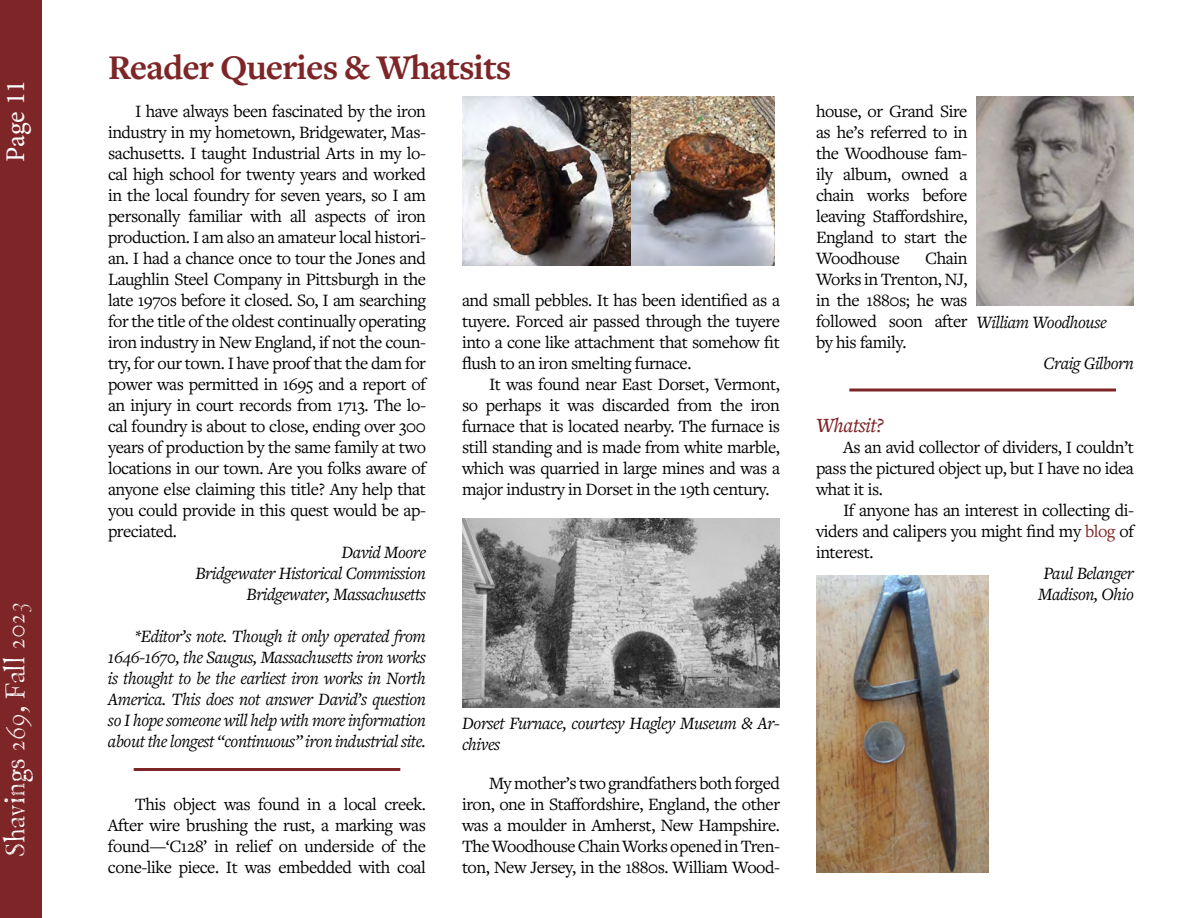
<style>
.page{position:relative;width:1188px;height:918px;background:#fff}
.page>*{position:absolute;margin:0;border:0;box-sizing:border-box;transform-origin:0 0}
.t1{font:700 36px "Freight Text Pro";letter-spacing:-.025em;color:#7e2527}
.t2{font:27px "P22 Franklin Caslon";color:#fff}
.t3{font:27px "Minion Pro";color:#fff}
.t4{font:italic 500 21px "Freight Text Pro";letter-spacing:-.025em;color:#7e2527}
.t5{font:18px/21px "Freight Text Pro";letter-spacing:-.025em;color:#000;text-align:justify}
.t6{font:italic 18px/21px "Freight Text Pro";letter-spacing:-.025em;color:#000}
.s1{color:#7e2527}
</style>
<div class="page">
<div style="left:0;top:0;width:42px;height:918px;background:#7e2527"></div>
<img style="left:462px;top:96px;width:312px;height:170px">
<img style="left:462px;top:518px;width:318px;height:190px">
<img style="left:976px;top:96px;width:158px;height:210px">
<hr style="left:134px;top:768px;width:266px;height:3px;background:#7e2527">
<svg style="left:849px;top:388px;width:267px;height:4px"></svg>
<img style="left:816px;top:575px;width:172px;height:298px">
<h2 class="t3" style="left:-3px;top:162px;width:84px;rotate:-90deg">Page 11</h2>
<h2 class="t2" style="left:1px;top:857px;width:256px;rotate:-90deg">Shavings 269, Fall 2023</h2>
<h1 class="t1" style="left:108px;top:43px;width:405px">Reader Queries &amp; Whatsits</h1>
<p class="t5" style="left:108px;top:100px;width:320px;text-indent:27px">I have always been fascinated by the iron industry in my hometown, Bridgewater, Mas&shy;sachusetts. I taught Industrial Arts in my lo&shy;cal high school for twenty years and worked in the local foundry for seven years, so I am personally familiar with all aspects of iron production. I am also an amateur local histori&shy;an. I had a chance once to tour the Jones and Laughlin Steel Company in Pittsburgh in the late 1970s before it closed. So, I am searching for the title of the oldest continually operating iron industry in New England, if not the coun&shy;try, for our town. I have proof that the dam for power was permitted in 1695 and a report of an injury in court records from 1713. The lo&shy;cal foundry is about to close, ending over 300 years of production by the same family at two locations in our town. Are you folks aware of anyone else claiming this title? Any help that you could provide in this quest would be ap&shy;preciated.</p>
<p class="t6" style="left:195px;top:541px;width:232px;text-align:right">David Moore<br>Bridgewater Historical Commission<br>Bridgewater, Massachusetts</p>
<p class="t6" style="left:108px;top:625px;width:320px;text-align:justify;text-indent:27px">*Editor’s note. Though it only operated from 1646-1670, the Saugus, Massachusetts iron works is thought to be the earliest iron works in North America. This does not answer David’s question so I hope someone will help with more information about the longest “continuous” iron industrial site.</p>
<p class="t5" style="left:462px;top:289px;width:320px">and small pebbles. It has been identified as a tuyere. Forced air passed through the tuyere into a cone like attachment that somehow fit flush to an iron smelting furnace.</p>
<p class="t5" style="left:462px;top:373px;width:320px;text-indent:27px">It was found near East Dorset, Vermont, so perhaps it was discarded from the iron furnace that is located nearby. The furnace is still standing and is made from white marble, which was quarried in large mines and was a major industry in Dorset in the 19th century.</p>
<p class="t6" style="left:462px;top:712px;width:319px">Dorset Furnace, courtesy Hagley Museum &amp; Ar&shy;chives</p>
<p class="t5" style="left:108px;top:793px;width:320px;text-indent:27px">This object was found in a local creek.<br>After wire brushing the rust, a marking was found—‘C128’ in relief on underside of the cone-like piece. It was embedded with coal</p>
<p class="t5" style="left:462px;top:772px;width:320px;text-indent:27px">My mother’s two grandfathers both forged iron, one in Staffordshire, England, the other was a moulder in Amherst, New Hampshire.<br>The Woodhouse Chain Works opened in Tren&shy;ton, New Jersey, in the 1880s. William Wood-</p>
<p class="t5" style="left:816px;top:100px;width:153px">house, or Grand Sire as he’s referred to in the Woodhouse fam&shy;ily album, owned a chain works before leaving Staffordshire, England to start the Woodhouse</p>
<p class="t5" style="left:816px;top:247px;width:153px;text-indent:109px">Chain Works in Trenton, NJ, in the 1880s; he was followed soon after by his family.</p>
<p class="t6" style="left:976px;top:311px;width:132px">William Woodhouse</p>
<p class="t6" style="left:1044px;top:352px;width:92px">Craig Gilborn</p>
<p class="t4" style="left:816px;top:411px;width:70px">Whatsit?</p>
<p class="t5" style="left:816px;top:436px;width:320px;text-indent:27px">As an avid collector of dividers, I couldn’t pass the pictured object up, but I have no idea what it is.</p>
<p class="t5" style="left:816px;top:499px;width:320px;text-indent:27px">If anyone has an interest in collecting di&shy;viders and calipers you might find my <span class="s1">blog</span> of interest.</p>
<p class="t6" style="left:1038px;top:562px;width:97px">Paul Belanger<br>Madison, Ohio</p>
</div>
